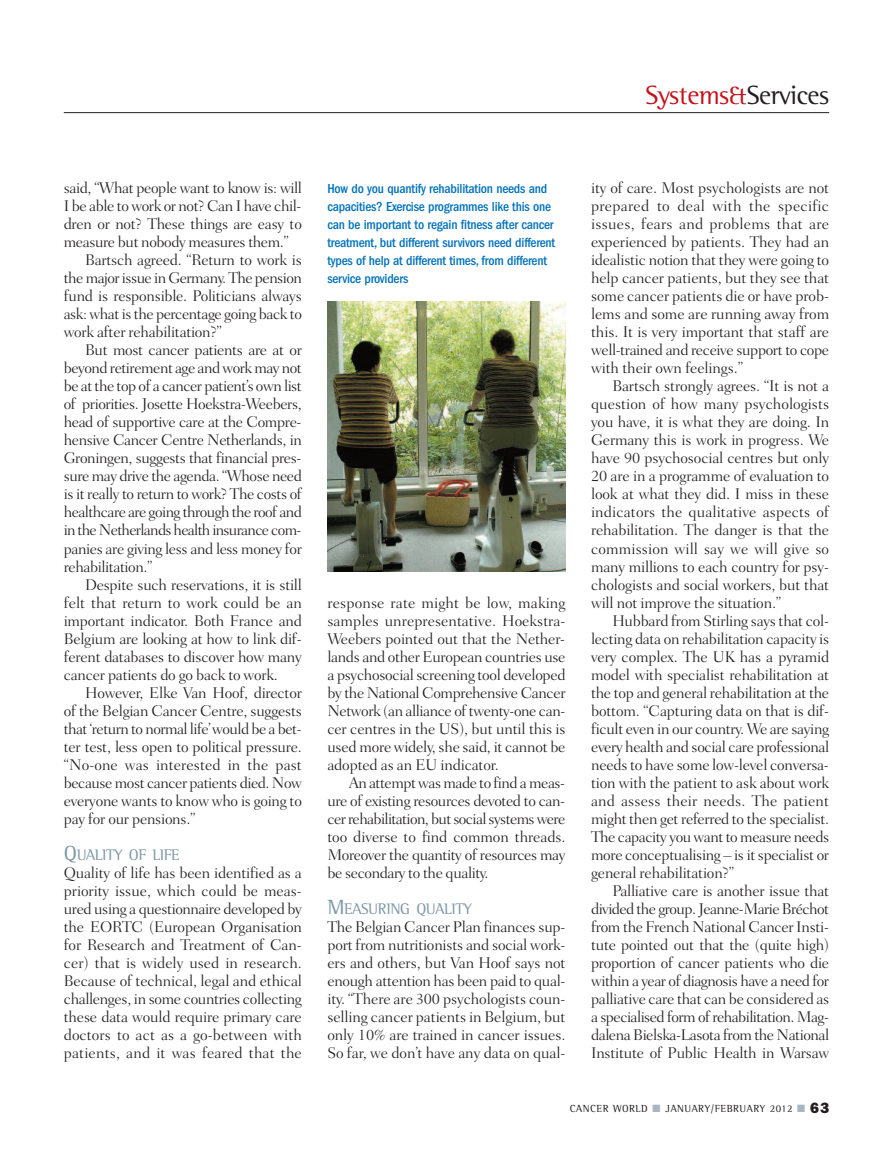
<style>
.page{position:relative;width:893px;height:1149px;background:#fff}
.page>*{position:absolute;margin:0;border:0;box-sizing:border-box;transform-origin:0 0}
.t1{font:27px "Rotis Semi Serif";letter-spacing:-.015em;color:#c4121a}
.t2{font:300 15.75px/18px "Fairfield LH";letter-spacing:-.02em;color:#231f20;text-align:justify}
.t3{font:300 15.75px "Fairfield LH";letter-spacing:-.045em;color:#231f20}
.t4{font:300 15.75px "Fairfield LH";color:#231f20}
.t5{font:300 15.75px "Fairfield LH";letter-spacing:.005em;color:#231f20}
.t6{font:15.75px "Rotis Semi Serif";letter-spacing:-.02em;color:#7f98a5}
.t7{font:500 condensed 13.5px/18px "ITC Franklin Gothic Std";letter-spacing:-.015em;color:#0072bc}
.t8{font:10.5px "Rotis Semi Serif";letter-spacing:.05em;color:#231f20}
.s1{color:#231f20}
.s2{font-size:21px}
.s3{color:#a8b6be}
.s4{font-family:"Franklin Gothic";font-weight:800;font-size:15px}
</style>
<div class="page">
<hr style="left:64px;top:112px;width:765px;height:1px;background:#231f20">
<img style="left:328px;top:301px;width:238px;height:270px">
<h1 class="t1" style="left:646px;top:86px;width:185px">Systems&amp;<span class="s1">Services</span></h1>
<p class="t2" style="left:64px;top:180px;width:240px">said, “What people want to know is: will</p>
<p class="t2" style="left:64px;top:198px;width:239px">I be able to work or not? Can I have chil-</p>
<p class="t2" style="left:64px;top:216px;width:240px">dren or not? These things are easy to</p>
<p class="t2" style="left:64px;top:234px;width:227px">measure but nobody measures them.”</p>
<p class="t2" style="left:85px;top:252px;width:218px">Bartsch agreed. “Return to work is</p>
<p class="t2" style="left:64px;top:270px;width:240px">the major issue in Germany. The pension</p>
<p class="t2" style="left:64px;top:288px;width:240px">fund is responsible. Politicians always</p>
<p class="t2" style="left:64px;top:306px;width:240px">ask: what is the percentage going back to</p>
<p class="t2" style="left:64px;top:324px;width:160px">work after rehabilitation?”</p>
<p class="t2" style="left:85px;top:342px;width:218px">But most cancer patients are at or</p>
<p class="t2" style="left:64px;top:360px;width:240px">beyond retirement age and work may not</p>
<p class="t2" style="left:64px;top:378px;width:240px">be at the top of a cancer patient’s own list</p>
<p class="t2" style="left:64px;top:396px;width:240px">of priorities. Josette Hoekstra-Weebers,</p>
<p class="t2" style="left:64px;top:414px;width:239px">head of supportive care at the Compre-</p>
<p class="t2" style="left:64px;top:432px;width:240px">hensive Cancer Centre Netherlands, in</p>
<p class="t2" style="left:64px;top:450px;width:239px">Groningen, suggests that financial pres-</p>
<p class="t2" style="left:64px;top:468px;width:240px">sure may drive the agenda. “Whose need</p>
<p class="t2" style="left:64px;top:486px;width:240px">is it really to return to work? The costs of</p>
<p class="t2" style="left:64px;top:504px;width:240px">healthcare are going through the roof and</p>
<p class="t3" style="left:64px;top:524px;width:239px">in the Netherlands health insurance com-</p>
<p class="t2" style="left:64px;top:540px;width:240px">panies are giving less and less money for</p>
<p class="t2" style="left:64px;top:558px;width:90px">rehabilitation.”</p>
<p class="t2" style="left:85px;top:576px;width:218px">Despite such reservations, it is still</p>
<p class="t4" style="left:64px;top:596px;width:240px">felt that return to work could be an</p>
<p class="t2" style="left:64px;top:612px;width:240px">important indicator. Both France and</p>
<p class="t2" style="left:64px;top:630px;width:239px">Belgium are looking at how to link dif-</p>
<p class="t2" style="left:64px;top:648px;width:240px">ferent databases to discover how many</p>
<p class="t2" style="left:64px;top:666px;width:216px">cancer patients do go back to work.</p>
<p class="t2" style="left:85px;top:684px;width:218px">However, Elke Van Hoof, director</p>
<p class="t2" style="left:64px;top:702px;width:240px">of the Belgian Cancer Centre, suggests</p>
<p class="t2" style="left:64px;top:720px;width:239px">that ‘return to normal life’would be a bet-</p>
<p class="t2" style="left:64px;top:738px;width:240px">ter test, less open to political pressure.</p>
<p class="t5" style="left:64px;top:758px;width:240px">“No-one was interested in the past</p>
<p class="t2" style="left:64px;top:774px;width:240px">because most cancer patients died. Now</p>
<p class="t2" style="left:64px;top:792px;width:240px">everyone wants to know who is going to</p>
<p class="t2" style="left:64px;top:810px;width:133px">pay for our pensions.”</p>
<p class="t6" style="left:64px;top:848px;width:117px"><span class="s2">Q</span>UALITY OF LIFE</p>
<p class="t2" style="left:64px;top:864px;width:240px">Quality of life has been identified as a priority issue, which could be meas&shy;ured using a questionnaire developed by the EORTC (European Organisation for Research and Treatment of Can&shy;cer) that is widely used in research.<br>Because of technical, legal and ethical challenges, in some countries collecting these data would require primary care doctors to act as a go-between with patients, and it was feared that the</p>
<p class="t7" style="left:327px;top:181px;width:229px">How do you quantify rehabilitation needs and capacities? Exercise programmes like this one can be important to regain fitness after cancer treatment, but different survivors need different types of help at different times, from different service providers</p>
<p class="t2" style="left:327px;top:594px;width:240px">response rate might be low, making samples unrepresentative. Hoekstra-Weebers pointed out that the Nether&shy;lands and other European countries use a psychosocial screening tool developed by the National Comprehensive Cancer Network (an alliance of twenty-one can&shy;cer centres in the US), but until this is used more widely, she said, it cannot be adopted as an EU indicator.</p>
<p class="t2" style="left:327px;top:774px;width:240px;text-indent:21px">An attempt was made to find a meas&shy;ure of existing resources devoted to can&shy;cer rehabilitation, but social systems were too diverse to find common threads.<br>Moreover the quantity of resources may be secondary to the quality.</p>
<p class="t6" style="left:327px;top:902px;width:146px"><span class="s2">M</span>EASURING QUALITY</p>
<p class="t2" style="left:327px;top:918px;width:240px">The Belgian Cancer Plan finances sup&shy;port from nutritionists and social work&shy;ers and others, but Van Hoof says not enough attention has been paid to qual&shy;ity. “There are 300 psychologists coun&shy;selling cancer patients in Belgium, but only 10% are trained in cancer issues.<br>So far, we don’t have any data on qual-</p>
<p class="t2" style="left:591px;top:180px;width:240px">ity of care. Most psychologists are not prepared to deal with the specific issues, fears and problems that are experienced by patients. They had an idealistic notion that they were going to help cancer patients, but they see that some cancer patients die or have prob&shy;lems and some are running away from this. It is very important that staff are well-trained and receive support to cope with their own feelings.”</p>
<p class="t2" style="left:591px;top:378px;width:240px;text-indent:21px">Bartsch strongly agrees. “It is not a question of how many psychologists you have, it is what they are doing. In Germany this is work in progress. We have 90 psychosocial centres but only 20 are in a programme of evaluation to look at what they did. I miss in these indicators the qualitative aspects of rehabilitation. The danger is that the commission will say we will give so many millions to each country for psy&shy;chologists and social workers, but that will not improve the situation.”</p>
<p class="t2" style="left:591px;top:612px;width:240px;text-indent:21px">Hubbard from Stirling says that col&shy;lecting data on rehabilitation capacity is very complex. The UK has a pyramid model with specialist rehabilitation at the top and general rehabilitation at the bottom. “Capturing data on that is dif&shy;ficult even in our country. We are saying every health and social care professional needs to have some low-level conversa&shy;tion with the patient to ask about work and assess their needs. The patient might then get referred to the specialist.<br>The capacity you want to measure needs more conceptualising – is it specialist or general rehabilitation?”</p>
<p class="t2" style="left:591px;top:882px;width:240px;text-indent:21px">Palliative care is another issue that divided the group. Jeanne-Marie Bréchot from the French National Cancer Insti&shy;tute pointed out that the (quite high) proportion of cancer patients who die within a year of diagnosis have a need for palliative care that can be considered as a specialised form of rehabilitation. Mag&shy;dalena Bielska-Lasota from the National Institute of Public Health in Warsaw</p>
<p class="t8" style="left:570px;top:1104px;width:261px">CANCER WORLD <span class="s3">■</span> JANUARY/FEBRUARY 2012 <span class="s3">■</span> <span class="s4">63</span></p>
</div>
